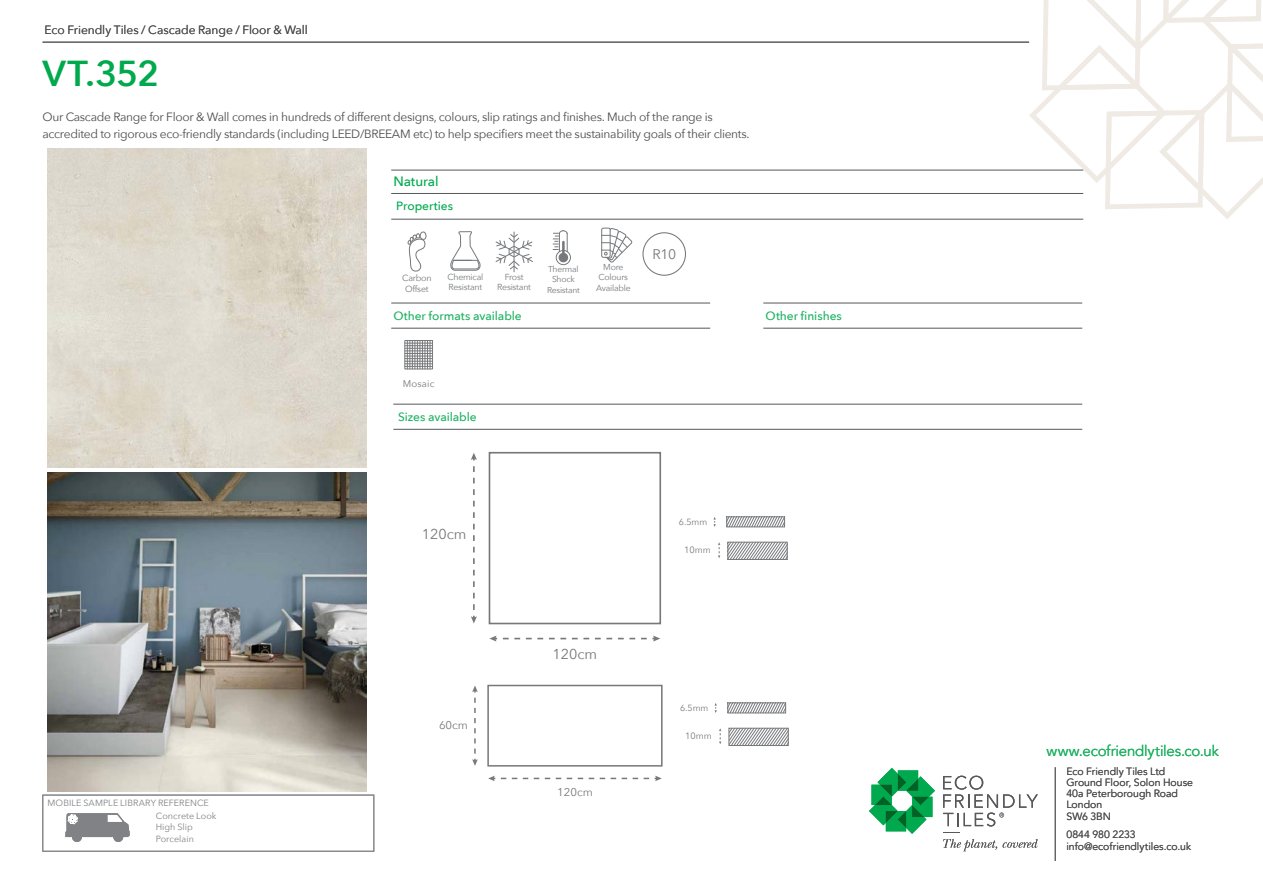
<style>
.page{position:relative;width:1263px;height:893px;background:#fff}
.page>*{position:absolute;margin:0;border:0;box-sizing:border-box;transform-origin:0 0}
.t1{font:600 36px "Avenir Next";color:#00a94e}
.t2{font:15px "Avenir";letter-spacing:-.015em;color:#1eb261}
.t3{font:14.25px "Avenir Next";color:#76787b}
.t4{font:13.95px "Avenir Next";color:#76787b}
.t5{font:500 13.5px "Avenir Next";letter-spacing:-.005em;color:#00a94e}
.t6{font:12px/16.5px "Avenir Next";letter-spacing:-.025em;color:#4b4c4d}
.t7{font:500 12px "Avenir Next";letter-spacing:-.005em;color:#1eb261}
.t8{font:12px "Avenir Next";letter-spacing:-.005em;color:#4b4c4d}
.t9{font:500 12px "Avenir Next";letter-spacing:-.005em;color:#00a94e}
.t10{font:11.25px "Avenir Next";color:#76787b}
.t11{font:10.5px/11.2px "Avenir";color:#4b4c4d}
.t12{font:9.6px "Avenir Next";letter-spacing:.015em;color:#76787b}
.t13{font:9.15px "Avenir Next";color:#76787b}
.t14{font:9px/12.9px "Avenir Next";letter-spacing:.005em;color:#808285}
.t15{font:9px "Avenir Next";color:#76787b}
.t16{font:8.85px/10.6px "Avenir Next";letter-spacing:-.025em;color:#76787b;text-align:center}
.t17{font:8.7px/10.5px "Avenir Next";letter-spacing:-.025em;color:#76787b;text-align:center}
.t18{font:8.55px/10.2px "Avenir Next";letter-spacing:-.025em;color:#76787b;text-align:center}
</style>
<div class="page">
<svg style="left:869px;top:768px;width:66px;height:66px"></svg>
<svg style="left:943px;top:839px;width:95px;height:12px"></svg>
<svg style="left:943px;top:832px;width:16px;height:1px"></svg>
<svg style="left:943px;top:776px;width:95px;height:50px"></svg>
<hr style="left:1055px;top:767px;width:1px;height:94px;background:#4b4c4d">
<div style="left:42px;top:795px;width:332px;height:57px;border:1px solid #808285"></div>
<div style="left:72px;top:832px;width:10px;height:10px;background:#808285;border-radius:50%"></div>
<div style="left:113px;top:832px;width:10px;height:10px;background:#808285;border-radius:50%"></div>
<svg style="left:65px;top:813px;width:65px;height:24px"></svg>
<svg style="left:1029px;top:0;width:234px;height:219px"></svg>
<div style="left:404px;top:340px;width:29px;height:29px;border:1px solid #76787b"></div>
<svg style="left:405px;top:341px;width:27px;height:28px"></svg>
<div style="left:489px;top:452px;width:172px;height:172px;border:2px solid #76787b"></div>
<svg style="left:471px;top:453px;width:6px;height:7px"></svg>
<svg style="left:471px;top:466px;width:6px;height:157px"></svg>
<svg style="left:489px;top:635px;width:8px;height:7px"></svg>
<svg style="left:503px;top:635px;width:157px;height:7px"></svg>
<div style="left:487px;top:685px;width:175px;height:82px;border:2px solid #76787b"></div>
<svg style="left:488px;top:776px;width:7px;height:5px"></svg>
<svg style="left:501px;top:776px;width:161px;height:5px"></svg>
<svg style="left:472px;top:685px;width:6px;height:81px"></svg>
<svg style="left:718px;top:542px;width:2px;height:16px"></svg>
<svg style="left:729px;top:542px;width:59px;height:17px"></svg>
<div style="left:727px;top:542px;width:60px;height:18px;border:1px solid #76787b"></div>
<svg style="left:719px;top:728px;width:2px;height:16px"></svg>
<svg style="left:731px;top:728px;width:58px;height:17px"></svg>
<div style="left:729px;top:728px;width:59px;height:18px;border:1px solid #76787b"></div>
<svg style="left:713px;top:517px;width:3px;height:10px"></svg>
<svg style="left:728px;top:518px;width:55px;height:7px"></svg>
<div style="left:726px;top:516px;width:59px;height:11px;border:1px solid #76787b"></div>
<svg style="left:714px;top:703px;width:3px;height:10px"></svg>
<svg style="left:729px;top:705px;width:55px;height:6px"></svg>
<div style="left:727px;top:703px;width:59px;height:10px;border:1px solid #76787b"></div>
<svg style="left:450px;top:231px;width:31px;height:40px"></svg>
<svg style="left:407px;top:231px;width:20px;height:41px"></svg>
<hr style="left:514px;top:232px;width:1px;height:40px;background:#76787b">
<svg style="left:495px;top:234px;width:38px;height:36px"></svg>
<div style="left:556px;top:250px;width:15px;height:15px;border:1px solid #76787b;border-radius:50%"></div>
<div style="left:559px;top:253px;width:9px;height:9px;background:#76787b;border-radius:50%"></div>
<div style="left:559px;top:253px;width:9px;height:9px;border:1px solid #76787b;border-radius:50%"></div>
<svg style="left:553px;top:230px;width:15px;height:24px"></svg>
<div style="left:601px;top:228px;width:10px;height:30px;border:1px solid #76787b;border-radius:2px"></div>
<svg style="left:602px;top:228px;width:31px;height:35px"></svg>
<div style="left:642px;top:232px;width:44px;height:44px;border:1px solid #76787b;border-radius:50%"></div>
<hr style="left:391px;top:219px;width:692px;height:1px;background:#57585a">
<hr style="left:391px;top:193px;width:692px;height:1px;background:#57585a">
<hr style="left:391px;top:328px;width:319px;height:1px;background:#57585a">
<hr style="left:391px;top:303px;width:319px;height:1px;background:#57585a">
<hr style="left:763px;top:328px;width:319px;height:1px;background:#57585a">
<hr style="left:763px;top:303px;width:319px;height:1px;background:#57585a">
<hr style="left:393px;top:429px;width:689px;height:1px;background:#57585a">
<hr style="left:393px;top:404px;width:689px;height:1px;background:#57585a">
<hr style="left:391px;top:170px;width:692px;height:1px;background:#57585a">
<img style="left:48px;top:149px;width:318px;height:319px">
<img style="left:48px;top:472px;width:318px;height:319px">
<hr style="left:43px;top:42px;width:986px;height:1px;background:#57585a">
<p class="t8" style="left:45px;top:20px;width:265px">Eco Friendly Tiles / Cascade Range / Floor &amp; Wall</p>
<p class="t1" style="left:43px;top:43px;width:118px">VT.352</p>
<p class="t6" style="left:43px;top:108px;width:708px">Our Cascade Range for Floor &amp; Wall comes in hundreds of different designs, colours, slip ratings and finishes. Much of the range is accredited to rigorous eco-friendly standards (including LEED/BREEAM etc) to help specifiers meet the sustainability goals of their clients.</p>
<p class="t5" style="left:393px;top:170px;width:47px">Natural</p>
<p class="t9" style="left:396px;top:196px;width:58px">Properties</p>
<p class="t16" style="left:402px;top:272px;width:31px">Carbon<br>Offset</p>
<p class="t17" style="left:497px;top:271px;width:35px">Frost<br>Resistant</p>
<p class="t18" style="left:547px;top:264px;width:34px">Thermal<br>Shock<br>Resistant</p>
<p class="t17" style="left:596px;top:261px;width:36px">More<br>Colours<br>Available</p>
<p class="t17" style="left:447px;top:271px;width:38px;text-align:left">Chemical<br>Resistant</p>
<p class="t4" style="left:652px;top:242px;width:25px">R10</p>
<p class="t7" style="left:393px;top:306px;width:130px">Other formats available</p>
<p class="t7" style="left:765px;top:306px;width:78px">Other finishes</p>
<p class="t12" style="left:403px;top:376px;width:33px">Mosaic</p>
<p class="t14" style="left:156px;top:796px;width:62px;text-indent:-108px">MOBILE SAMPLE LIBRARY REFERENCE<br>Concrete Look</p>
<p class="t14" style="left:156px;top:820px;width:38px">High Slip</p>
<p class="t14" style="left:156px;top:832px;width:40px">Porcelain</p>
<p class="t7" style="left:398px;top:407px;width:80px">Sizes available</p>
<p class="t3" style="left:422px;top:522px;width:46px">120cm</p>
<p class="t10" style="left:439px;top:716px;width:30px">60cm</p>
<p class="t3" style="left:552px;top:642px;width:46px">120cm</p>
<p class="t10" style="left:557px;top:783px;width:37px">120cm</p>
<p class="t15" style="left:679px;top:514px;width:30px">6.5mm</p>
<p class="t13" style="left:684px;top:542px;width:28px">10mm</p>
<p class="t15" style="left:680px;top:700px;width:30px">6.5mm</p>
<p class="t13" style="left:685px;top:728px;width:28px">10mm</p>
<p class="t2" style="left:1046px;top:741px;width:174px">www.ecofriendlytiles.co.uk</p>
<p class="t11" style="left:1066px;top:766px;width:100px">Eco Friendly Tiles Ltd</p>
<p class="t11" style="left:1066px;top:777px;width:128px">Ground Floor, Solon House</p>
<p class="t11" style="left:1066px;top:788px;width:113px">40a Peterborough Road</p>
<p class="t11" style="left:1066px;top:799px;width:37px">London</p>
<p class="t11" style="left:1066px;top:811px;width:46px">SW6 3BN</p>
<p class="t11" style="left:1066px;top:829px;width:126px">0844 980 2233 info@ecofriendlytiles.co.uk</p>
</div>
